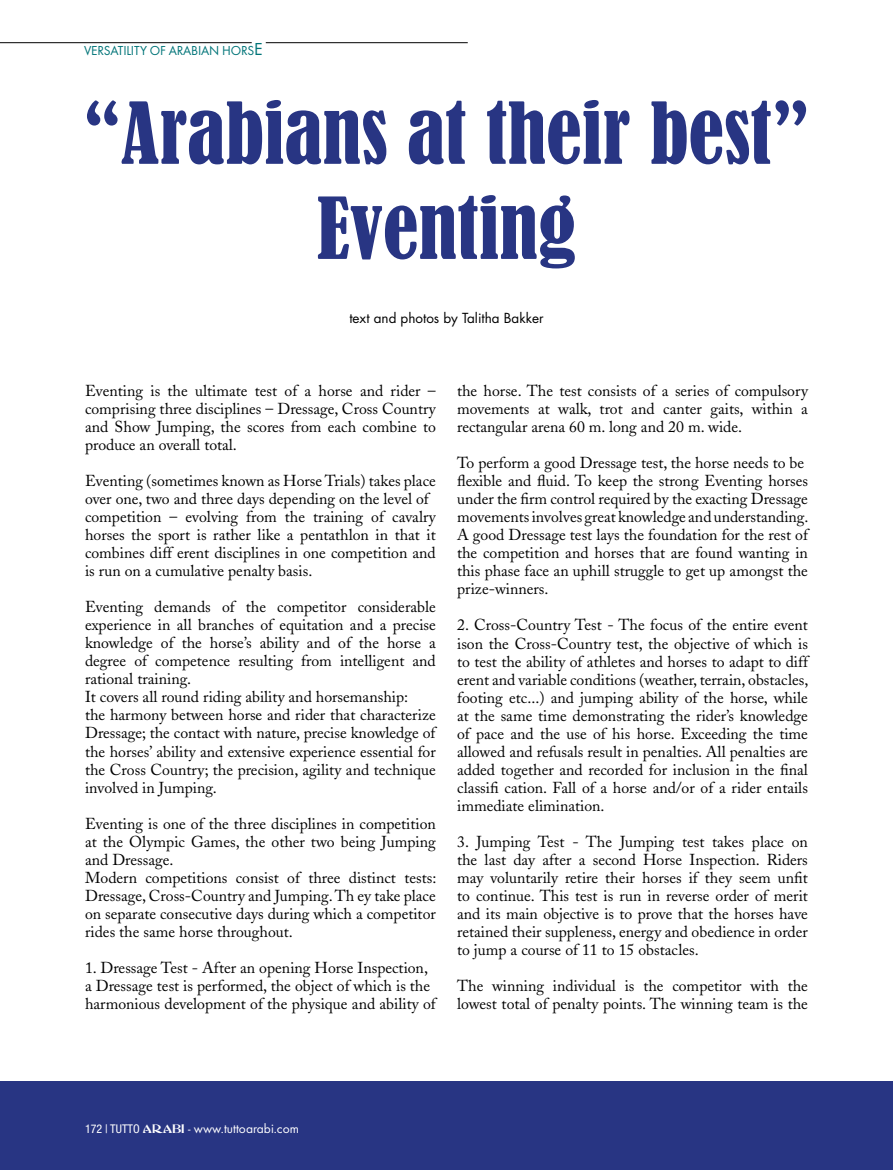
<style>
.page{position:relative;width:893px;height:1170px;background:#fff}
.page>*{position:absolute;margin:0;border:0;box-sizing:border-box;transform-origin:0 0}
.t1{font:condensed 79.2px/95.1px "Bernard";color:#283583;text-align:center}
.t2{font:15.75px/18px "Adobe Caslon";color:#000}
.t3{font:13.5px "Futura T";color:#fff}
.t4{font:13.5px "Futura";color:#000}
.t5{font:13.5px "Futura T";letter-spacing:-.015em;color:#007478}
.s1{font-size:18px}
.s2{font-family:"Helvetica Neue";font-stretch:condensed;font-size:12px}
.s3{font-family:"Abbess";font-size:12px}
</style>
<div class="page">
<div style="left:0;top:1081px;width:893px;height:88px;background:#283583"></div>
<hr style="left:266px;top:42px;width:202px;height:1px;background:#000">
<hr style="left:0;top:42px;width:252px;height:1px;background:#000">
<p class="t5" style="left:84px;top:43px;width:180px">VERSATILITY OF ARABIAN HORS<span class="s1">E</span></p>
<h1 class="t1" style="left:83px;top:87px;width:728px">“Arabians at their best”<br>Eventing</h1>
<p class="t4" style="left:349px;top:309px;width:196px">text and photos by Talitha Bakker</p>
<p class="t2" style="left:85px;top:382px;width:352px;text-align:justify">Eventing is the ultimate test of a horse and rider – comprising three disciplines – Dressage, Cross Country and Show Jumping, the scores from each combine to produce an overall total.</p>
<p class="t2" style="left:85px;top:472px;width:352px">Eventing (sometimes known as Horse Trials) takes place over one, two and three days depending on the level of competition – evolving from the training of cavalry horses the sport is rather like a pentathlon in that it combines diff erent disciplines in one competition and is run on a cumulative penalty basis.</p>
<p class="t2" style="left:85px;top:598px;width:352px">Eventing demands of the competitor considerable experience in all branches of equitation and a precise knowledge of the horse’s ability and of the horse a degree of competence resulting from intelligent and rational training.<br>It covers all round riding ability and horsemanship:<br>the harmony between horse and rider that characterize Dressage; the contact with nature, precise knowledge of the horses’ ability and extensive experience essential for the Cross Country; the precision, agility and technique involved in Jumping.</p>
<p class="t2" style="left:85px;top:814px;width:353px">Eventing is one of the three disciplines in competition at the Olympic Games, the other two being Jumping and Dressage.<br>Modern competitions consist of three distinct tests:<br>Dressage, Cross-Country and Jumping. Th ey take place on separate consecutive days during which a competitor rides the same horse throughout.</p>
<p class="t2" style="left:85px;top:958px;width:352px">1. Dressage Test - After an opening Horse Inspection, a Dressage test is performed, the object of which is the harmonious development of the physique and ability of</p>
<p class="t2" style="left:457px;top:382px;width:352px;text-align:justify">the horse. The test consists of a series of compulsory movements at walk, trot and canter gaits, within a rectangular arena 60 m. long and 20 m. wide.</p>
<p class="t2" style="left:457px;top:454px;width:353px">To perform a good Dressage test, the horse needs to be flexible and fluid. To keep the strong Eventing horses under the firm control required by the exacting Dressage movements involves great knowledge and understanding.<br>A good Dressage test lays the foundation for the rest of the competition and horses that are found wanting in this phase face an uphill struggle to get up amongst the prize-winners.</p>
<p class="t2" style="left:457px;top:616px;width:353px;text-align:justify">2. Cross-Country Test - The focus of the entire event ison the Cross-Country test, the objective of which is to test the ability of athletes and horses to adapt to diff erent and variable conditions (weather, terrain, obstacles, footing etc...) and jumping ability of the horse, while at the same time demonstrating the rider’s knowledge of pace and the use of his horse. Exceeding the time allowed and refusals result in penalties. All penalties are added together and recorded for inclusion in the final classifi cation. Fall of a horse and/or of a rider entails immediate elimination.</p>
<p class="t2" style="left:457px;top:832px;width:352px;text-align:justify">3. Jumping Test - The Jumping test takes place on the last day after a second Horse Inspection. Riders may voluntarily retire their horses if they seem unfit to continue. This test is run in reverse order of merit and its main objective is to prove that the horses have retained their suppleness, energy and obedience in order to jump a course of 11 to 15 obstacles.</p>
<p class="t2" style="left:457px;top:976px;width:352px">The winning individual is the competitor with the lowest total of penalty points. The winning team is the</p>
<p class="t3" style="left:85px;top:1120px;width:215px"><span class="s2">172 | TUTTO</span> <span class="s3">ARABI</span> - www.tuttoarabi.com</p>
</div>
